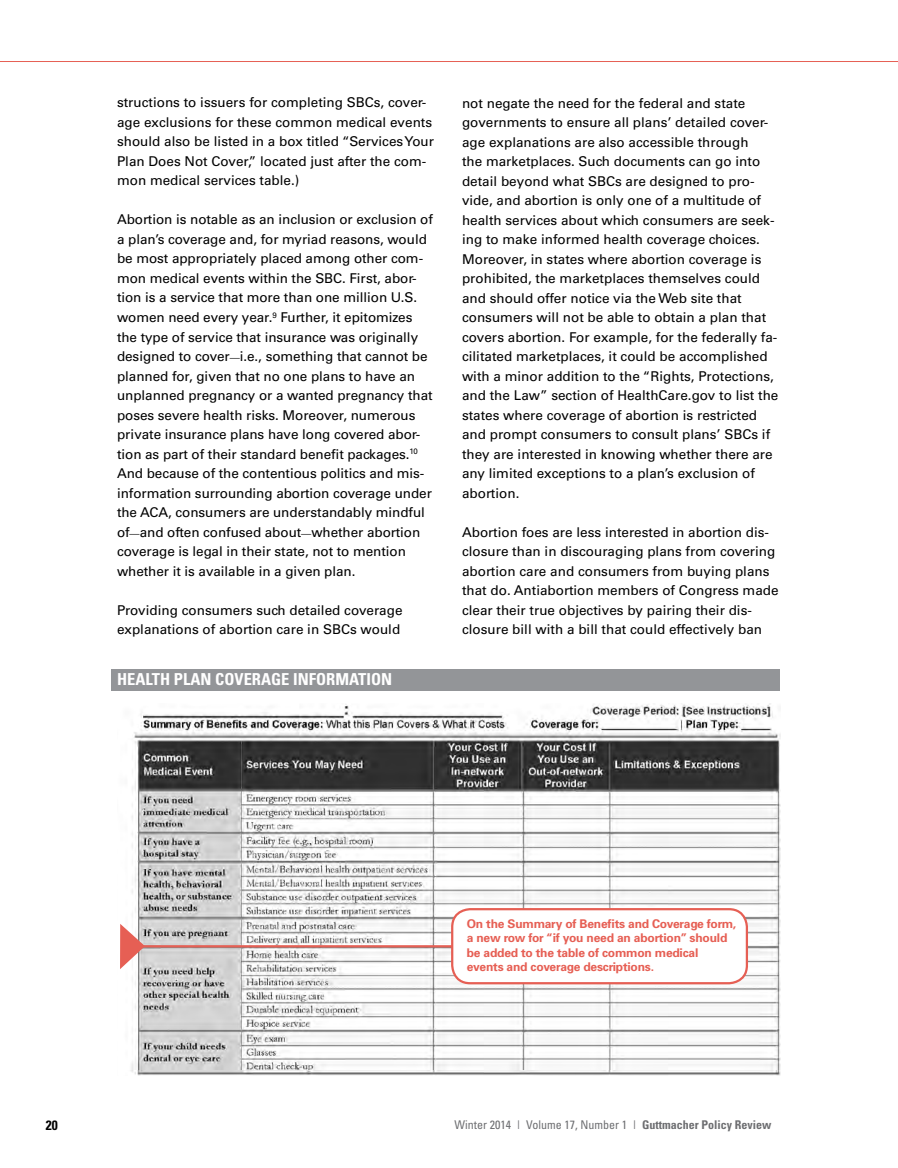
<style>
.page{position:relative;width:898px;height:1168px;background:#fff}
.page>*{position:absolute;margin:0;border:0;box-sizing:border-box;transform-origin:0 0}
.t1{font:700 condensed 16.5px "Univers";color:#fff}
.t2{font:13.5px/19.5px "Univers";color:#000}
.t3{font:700 condensed 13.5px "Univers";color:#000}
.t4{font:700 12px/14.2px "Univers";letter-spacing:-.015em;color:#e65f54}
.t5{font:condensed 12px "Univers";color:#6d6e71}
.s1{font-stretch:condensed;font-size:10.2px}
.s2{font-weight:700}
</style>
<div class="page">
<hr style="left:0;top:61px;width:898px;height:1px;background:#e65f54">
<div style="left:111px;top:670px;width:668px;height:21px;background:#939598"></div>
<img style="left:130px;top:703px;width:650px;height:373px">
<svg style="left:120px;top:924px;width:25px;height:45px"></svg>
<hr style="left:142px;top:945px;width:311px;height:2px;background:#e65f54">
<div style="left:452px;top:909px;width:295px;height:74px;background:#fff;border-radius:18px"></div>
<div style="left:451px;top:908px;width:297px;height:76px;border:2px solid #e65f54;border-radius:18px"></div>
<p class="t2" style="left:117px;top:93px;width:318px">structions to issuers for completing SBCs, cover&shy;age exclusions for these common medical events should also be listed in a box titled “Services Your Plan Does Not Cover,” located just after the com&shy;mon medical services table.)</p>
<p class="t2" style="left:117px;top:210px;width:317px">Abortion is notable as an inclusion or exclusion of a plan’s coverage and, for myriad reasons, would be most appropriately placed among other com&shy;mon medical events within the SBC. First, abor&shy;tion is a service that more than one million U.S. women need every year.<sup>9</sup> Further, it epitomizes the type of service that insurance was originally designed to cover<span class="s1">—</span>i.e., something that cannot be planned for, given that no one plans to have an unplanned pregnancy or a wanted pregnancy that poses severe health risks. Moreover, numerous private insurance plans have long covered abor&shy;tion as part of their standard benefit packages.<sup>10<br></sup>And because of the contentious politics and mis&shy;information surrounding abortion coverage under the ACA, consumers are understandably mindful of<span class="s1">—</span>and often confused about<span class="s1">—</span>whether abortion coverage is legal in their state, not to mention whether it is available in a given plan.</p>
<p class="t2" style="left:117px;top:600px;width:287px">Providing consumers such detailed coverage explanations of abortion care in SBCs would</p>
<p class="t1" style="left:117px;top:669px;width:251px">HEALTH PLAN COVERAGE IN FORMATION</p>
<p class="t2" style="left:462px;top:93px;width:318px">not negate the need for the federal and state governments to ensure all plans’ detailed cover&shy;age explanations are also accessible through<br>the marketplaces. Such documents can go into detail beyond what SBCs are designed to pro&shy;vide, and abortion is only one of a multitude of health services about which consumers are seek&shy;ing to make informed health coverage choices.<br>Moreover, in states where abortion coverage is prohibited, the marketplaces themselves could and should offer notice via the Web site that consumers will not be able to obtain a plan that covers abortion. For example, for the federally fa&shy;cilitated marketplaces, it could be accomplished with a minor addition to the “Rights, Protections, and the Law” section of HealthCare.gov to list the states where coverage of abortion is restricted and prompt consumers to consult plans’ SBCs if they are interested in knowing whether there are any limited exceptions to a plan’s exclusion of abortion.</p>
<p class="t2" style="left:462px;top:522px;width:318px">Abortion foes are less interested in abortion dis&shy;closure than in discouraging plans from covering abortion care and consumers from buying plans that do. Antiabortion members of Congress made clear their true objectives by pairing their dis&shy;closure bill with a bill that could effectively ban</p>
<p class="t4" style="left:467px;top:916px;width:271px">On the Summary of Benefits and Coverage form, a new row for “if you need an abortion” should be added to the table of common medical events and coverage descriptions.</p>
<p class="t3" style="left:46px;top:1116px;width:13px">20</p>
<p class="t5" style="left:454px;top:1117px;width:318px">Winter 2014 | Volume 17, Number 1 | <span class="s2">Guttmacher Policy Review</span></p>
</div>
